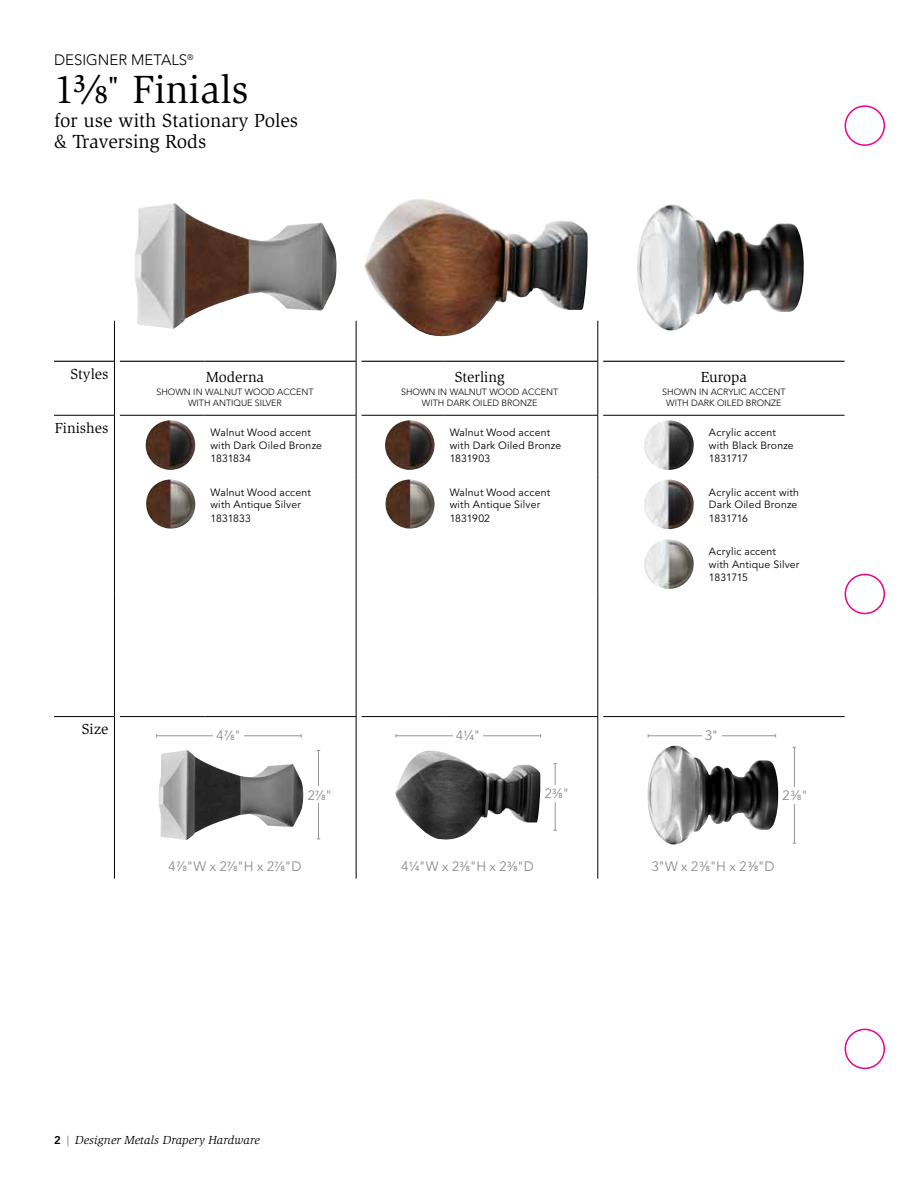
<style>
.page{position:relative;width:918px;height:1188px;background:#fff}
.page>*{position:absolute;margin:0;border:0;box-sizing:border-box;transform-origin:0 0}
.t1{font:40.5px "Slimbach";color:#000}
.t2{font:19.5px/21px "Slimbach";color:#000}
.t3{font:15px "Slimbach";color:#000}
.t4{font:300 15px "Avenir";color:#000}
.t5{font:300 13.5px "Avenir";color:#808285}
.t6{font:italic 12px "Slimbach";letter-spacing:.01em;color:#000}
.t7{font:10.5px/13px "Avenir";letter-spacing:.02em;color:#000}
.t8{font:300 9px/10.8px "Avenir";color:#000;text-align:center}
.t9{font:500 7.35px "Avenir";color:#808285}
.s1{font-weight:500;font-size:25.5px}
.s2{font-size:30px}
.s3{font-weight:500;font-size:7.35px}
.s4{font-weight:300;font-size:13.5px}
.s5{font-family:"Avenir";font-weight:800;font-style:normal;font-size:11.25px}
.s6{font-family:"Avenir";font-weight:300;font-style:normal;font-size:13.5px}
</style>
<div class="page">
<hr style="left:114px;top:321px;width:1px;height:40px;background:#000">
<hr style="left:114px;top:361px;width:1px;height:54px;background:#000">
<hr style="left:114px;top:415px;width:1px;height:60px;background:#000">
<hr style="left:114px;top:475px;width:1px;height:59px;background:#000">
<hr style="left:114px;top:534px;width:1px;height:59px;background:#000">
<hr style="left:114px;top:593px;width:1px;height:123px;background:#000">
<hr style="left:114px;top:717px;width:1px;height:162px;background:#000">
<hr style="left:356px;top:321px;width:1px;height:40px;background:#000">
<hr style="left:356px;top:361px;width:1px;height:54px;background:#000">
<hr style="left:356px;top:415px;width:1px;height:60px;background:#000">
<hr style="left:598px;top:415px;width:1px;height:60px;background:#000">
<hr style="left:356px;top:475px;width:1px;height:59px;background:#000">
<hr style="left:598px;top:475px;width:1px;height:59px;background:#000">
<hr style="left:356px;top:534px;width:1px;height:59px;background:#000">
<hr style="left:598px;top:534px;width:1px;height:59px;background:#000">
<hr style="left:356px;top:593px;width:1px;height:123px;background:#000">
<hr style="left:356px;top:717px;width:1px;height:162px;background:#000">
<hr style="left:598px;top:321px;width:1px;height:40px;background:#000">
<hr style="left:598px;top:361px;width:1px;height:54px;background:#000">
<hr style="left:598px;top:593px;width:1px;height:123px;background:#000">
<hr style="left:598px;top:717px;width:1px;height:162px;background:#000">
<hr style="left:54px;top:415px;width:61px;height:1px;background:#000">
<hr style="left:54px;top:716px;width:61px;height:1px;background:#000">
<hr style="left:120px;top:716px;width:85px;height:1px;background:#000">
<hr style="left:205px;top:716px;width:151px;height:1px;background:#000">
<hr style="left:362px;top:716px;width:82px;height:1px;background:#000">
<hr style="left:444px;top:716px;width:154px;height:1px;background:#000">
<hr style="left:603px;top:716px;width:100px;height:1px;background:#000">
<hr style="left:703px;top:716px;width:142px;height:1px;background:#000">
<hr style="left:54px;top:361px;width:60px;height:1px;background:#000">
<hr style="left:120px;top:361px;width:85px;height:1px;background:#000">
<hr style="left:205px;top:361px;width:151px;height:1px;background:#000">
<hr style="left:362px;top:361px;width:82px;height:1px;background:#000">
<hr style="left:444px;top:361px;width:154px;height:1px;background:#000">
<hr style="left:603px;top:361px;width:100px;height:1px;background:#000">
<hr style="left:703px;top:361px;width:142px;height:1px;background:#000">
<hr style="left:603px;top:415px;width:100px;height:1px;background:#000">
<hr style="left:703px;top:415px;width:142px;height:1px;background:#000">
<hr style="left:362px;top:415px;width:82px;height:1px;background:#000">
<hr style="left:444px;top:415px;width:154px;height:1px;background:#000">
<hr style="left:120px;top:415px;width:85px;height:1px;background:#000">
<hr style="left:205px;top:415px;width:151px;height:1px;background:#000">
<img style="left:146px;top:420px;width:49px;height:50px">
<img style="left:385px;top:420px;width:50px;height:50px">
<img style="left:644px;top:420px;width:50px;height:50px">
<img style="left:146px;top:480px;width:49px;height:49px">
<img style="left:385px;top:480px;width:50px;height:49px">
<img style="left:644px;top:480px;width:50px;height:49px">
<img style="left:644px;top:539px;width:50px;height:50px">
<hr style="left:794px;top:747px;width:1px;height:96px;background:#939598">
<div style="left:782px;top:787px;width:27px;height:16px;background:#fff"></div>
<img style="left:134px;top:203px;width:203px;height:126px">
<img style="left:158px;top:750px;width:146px;height:90px">
<img style="left:637px;top:204px;width:167px;height:127px">
<img style="left:647px;top:745px;width:132px;height:100px">
<hr style="left:156px;top:735px;width:145px;height:1px;background:#939598">
<div style="left:214px;top:727px;width:30px;height:16px;background:#fff"></div>
<hr style="left:318px;top:750px;width:1px;height:89px;background:#939598">
<div style="left:307px;top:787px;width:26px;height:16px;background:#fff"></div>
<hr style="left:648px;top:735px;width:128px;height:1px;background:#939598">
<div style="left:702px;top:727px;width:20px;height:16px;background:#fff"></div>
<img style="left:364px;top:199px;width:224px;height:138px">
<img style="left:395px;top:750px;width:146px;height:90px">
<hr style="left:396px;top:735px;width:145px;height:1px;background:#939598">
<hr style="left:555px;top:763px;width:1px;height:67px;background:#939598">
<div style="left:453px;top:727px;width:30px;height:16px;background:#fff"></div>
<div style="left:543px;top:785px;width:29px;height:16px;background:#fff"></div>
<div style="left:845px;top:1029px;width:40px;height:40px;border:2px solid #ec008c;border-radius:50%"></div>
<div style="left:845px;top:574px;width:40px;height:40px;border:2px solid #ec008c;border-radius:50%"></div>
<div style="left:845px;top:105px;width:40px;height:41px;border:2px solid #ec008c;border-radius:50%"></div>
<h3 class="t4" style="left:54px;top:51px;width:141px">DESIGNER M ETALS<sup>®</sup></h3>
<h1 class="t1" style="left:54px;top:66px;width:196px">1<sup>3</sup>⁄<span class="s1">8</span><span class="s2">"</span> Finials</h1>
<h2 class="t2" style="left:54px;top:110px;width:246px">for use with Stationary Poles &amp; Traversing Rods</h2>
<h3 class="t3" style="left:70px;top:365px;width:40px">Styles</h3>
<h3 class="t3" style="left:206px;top:368px;width:60px">Moderna</h3>
<p class="t8" style="left:156px;top:387px;width:159px">SHOWN IN WALNUT WOOD ACCENT<br>WITH ANTIQUE SILVER</p>
<h3 class="t3" style="left:455px;top:368px;width:51px">Sterling</h3>
<p class="t8" style="left:401px;top:387px;width:159px">SHOWN IN WALNUT WOOD ACCENT<br>WITH DARK OILED BRONZE</p>
<h3 class="t3" style="left:701px;top:368px;width:48px">Europa</h3>
<p class="t8" style="left:662px;top:387px;width:125px">SHOWN IN ACRYLIC ACCENT<br>WITH DARK OILED BRONZE</p>
<h3 class="t3" style="left:55px;top:419px;width:55px">Finishes</h3>
<h3 class="t3" style="left:82px;top:720px;width:28px">Size</h3>
<p class="t7" style="left:211px;top:426px;width:113px">Walnut Wood accent with Dark Oiled Bronze<br>1831834</p>
<p class="t7" style="left:450px;top:426px;width:113px">Walnut Wood accent with Dark Oiled Bronze<br>1831903</p>
<p class="t7" style="left:709px;top:426px;width:86px">Acrylic accent with Black Bronze<br>1831717</p>
<p class="t7" style="left:211px;top:486px;width:102px">Walnut Wood accent with Antique Silver<br>1831833</p>
<p class="t7" style="left:450px;top:486px;width:102px">Walnut Wood accent with Antique Silver<br>1831902</p>
<p class="t7" style="left:709px;top:486px;width:92px">Acrylic accent with<br>Dark Oiled Bronze<br>1831716</p>
<p class="t7" style="left:709px;top:545px;width:92px">Acrylic accent<br>with Antique Silver<br>1831715</p>
<p class="t5" style="left:216px;top:727px;width:26px">4<sup>7</sup>⁄<span class="s3">8</span>"</p>
<p class="t9" style="left:463px;top:731px;width:19px">1<span class="s4">⁄</span>4<span class="s4">"</span></p>
<p class="t5" style="left:456px;top:727px;width:9px">4</p>
<p class="t5" style="left:705px;top:727px;width:15px">3"</p>
<p class="t5" style="left:308px;top:788px;width:26px">2<sup>7</sup>⁄<span class="s3">8</span>"</p>
<p class="t5" style="left:545px;top:786px;width:26px">2<sup>3</sup>⁄<span class="s3">8</span>"</p>
<p class="t5" style="left:783px;top:788px;width:27px">2 <sup>3</sup>⁄<span class="s3">8</span>"</p>
<p class="t5" style="left:168px;top:859px;width:134px">4<sup>7</sup>⁄<span class="s3">8</span>"W X 2<sup>7</sup>⁄<span class="s3">8</span>"H X 2<sup>7</sup>⁄<span class="s3">8</span>"D</p>
<p class="t5" style="left:402px;top:859px;width:134px">4<sup>1</sup>⁄<span class="s3">4</span>"W X 2<sup>3</sup>⁄<span class="s3">8</span>"H X 2<sup>3</sup>⁄<span class="s3">8</span>"D</p>
<p class="t5" style="left:652px;top:859px;width:124px">3"W X 2 <sup>3</sup>⁄<span class="s3">8</span>"H X 2 <sup>3</sup>⁄<span class="s3">8</span>"D</p>
<p class="t6" style="left:54px;top:1133px;width:207px"><span class="s5">2</span> <span class="s6">|</span> Designer Metals Drapery Hardware</p>
</div>
